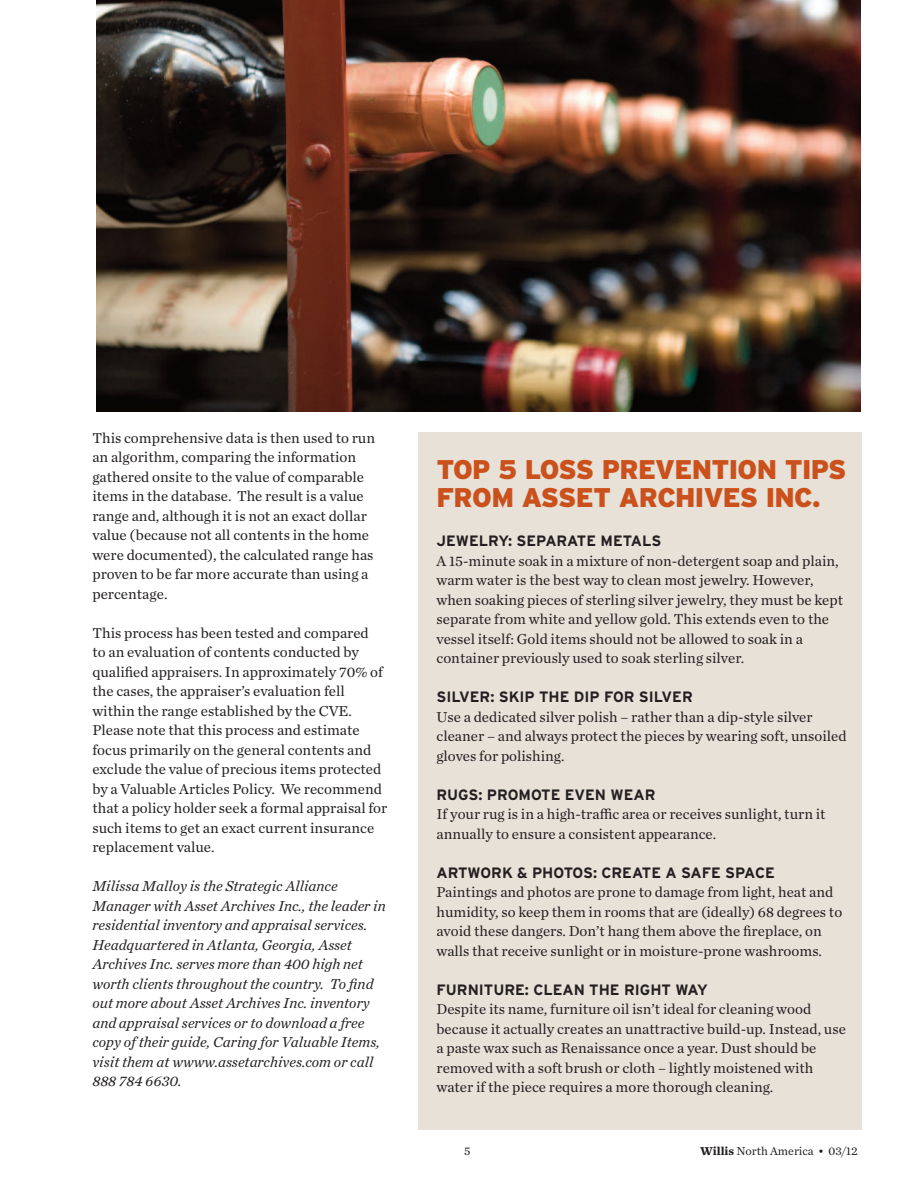
<style>
.page{position:relative;width:918px;height:1188px;background:#fff}
.page>*{position:absolute;margin:0;border:0;box-sizing:border-box;transform-origin:0 0}
.t1{font:900 27px/28.5px "Interstate";letter-spacing:-.025em;color:#cb511c}
.t2{font:15px/19.5px "Chronicle Text G1";color:#231f20}
.t3{font:italic 15px/19.5px "Chronicle Text G1";color:#231f20}
.t4{font:700 15px "Interstate";color:#231f20}
.t5{font:12px "Chronicle Text G1";color:#231f20}
.s1{font-weight:700}
</style>
<div class="page">
<img style="left:96px;top:0;width:764px;height:412px">
<div style="left:418px;top:432px;width:444px;height:697px;background:#e7e1d8"></div>
<p class="t2" style="left:92px;top:429px;width:284px">This comprehensive data is then used to run an algorithm, comparing the information gathered onsite to the value of comparable items in the database. The result is a value range and, although it is not an exact dollar value (because not all contents in the home were documented), the calculated range has proven to be far more accurate than using a percentage.</p>
<p class="t2" style="left:92px;top:624px;width:297px">This process has been tested and compared<br>to an evaluation of contents conducted by qualified appraisers. In approximately 70% of the cases, the appraiser’s evaluation fell within the range established by the CVE.<br>Please note that this process and estimate focus primarily on the general contents and exclude the value of precious items protected by a Valuable Articles Policy. We recommend that a policy holder seek a formal appraisal for such items to get an exact current insurance replacement value.</p>
<p class="t3" style="left:92px;top:878px;width:295px">Milissa Malloy is the Strategic Alliance Manager with Asset Archives Inc., the leader in residential inventory and appraisal services.<br>Headquartered in Atlanta, Georgia, Asset Archives Inc. serves more than 400 high net worth clients throughout the country. To find out more about Asset Archives Inc. inventory and appraisal services or to download a free copy of their guide, Caring for Valuable Items, visit them at wwww.assetarchives.com or call 888 784 6630.</p>
<h1 class="t1" style="left:437px;top:455px;width:412px">TOP 5 LOSS PREVENTION TIPS<br>FROM ASSET ARCHIVES INC.</h1>
<p class="t4" style="left:437px;top:532px;width:226px">JEWELRY: SEPARATE METALS</p>
<p class="t2" style="left:437px;top:552px;width:408px">A 15-minute soak in a mixture of non-detergent soap and plain, warm water is the best way to clean most jewelry. However, when soaking pieces of sterling silver jewelry, they must be kept separate from white and yellow gold. This extends even to the vessel itself: Gold items should not be allowed to soak in a container previously used to soak sterling silver.</p>
<p class="t4" style="left:437px;top:688px;width:258px">SILVER: SKIP THE DIP FOR SILVER</p>
<p class="t2" style="left:437px;top:708px;width:412px">Use a dedicated silver polish – rather than a dip-style silver cleaner – and always protect the pieces by wearing soft, unsoiled gloves for polishing.</p>
<p class="t4" style="left:437px;top:786px;width:220px">RUGS: PROMOTE EVEN WEAR</p>
<p class="t2" style="left:437px;top:806px;width:391px">If your rug is in a high-traffic area or receives sunlight, turn it annually to ensure a consistent appearance.</p>
<p class="t4" style="left:437px;top:864px;width:340px">ARTWORK &amp; PHOTOS: CREATE A SAFE SPACE</p>
<p class="t2" style="left:437px;top:884px;width:407px">Paintings and photos are prone to damage from light, heat and humidity, so keep them in rooms that are (ideally) 68 degrees to avoid these dangers. Don’t hang them above the fireplace, on walls that receive sunlight or in moisture-prone washrooms.</p>
<p class="t4" style="left:437px;top:981px;width:273px">FURNITURE: CLEAN THE RIGHT WAY</p>
<p class="t2" style="left:437px;top:1001px;width:411px">Despite its name, furniture oil isn’t ideal for cleaning wood because it actually creates an unattractive build-up. Instead, use a paste wax such as Renaissance once a year. Dust should be removed with a soft brush or cloth – lightly moistened with water if the piece requires a more thorough cleaning.</p>
<p class="t5" style="left:464px;top:1147px;width:8px">5</p>
<p class="t5" style="left:700px;top:1147px;width:159px"><span class="s1">Willis</span> North America • 03/12</p>
</div>
